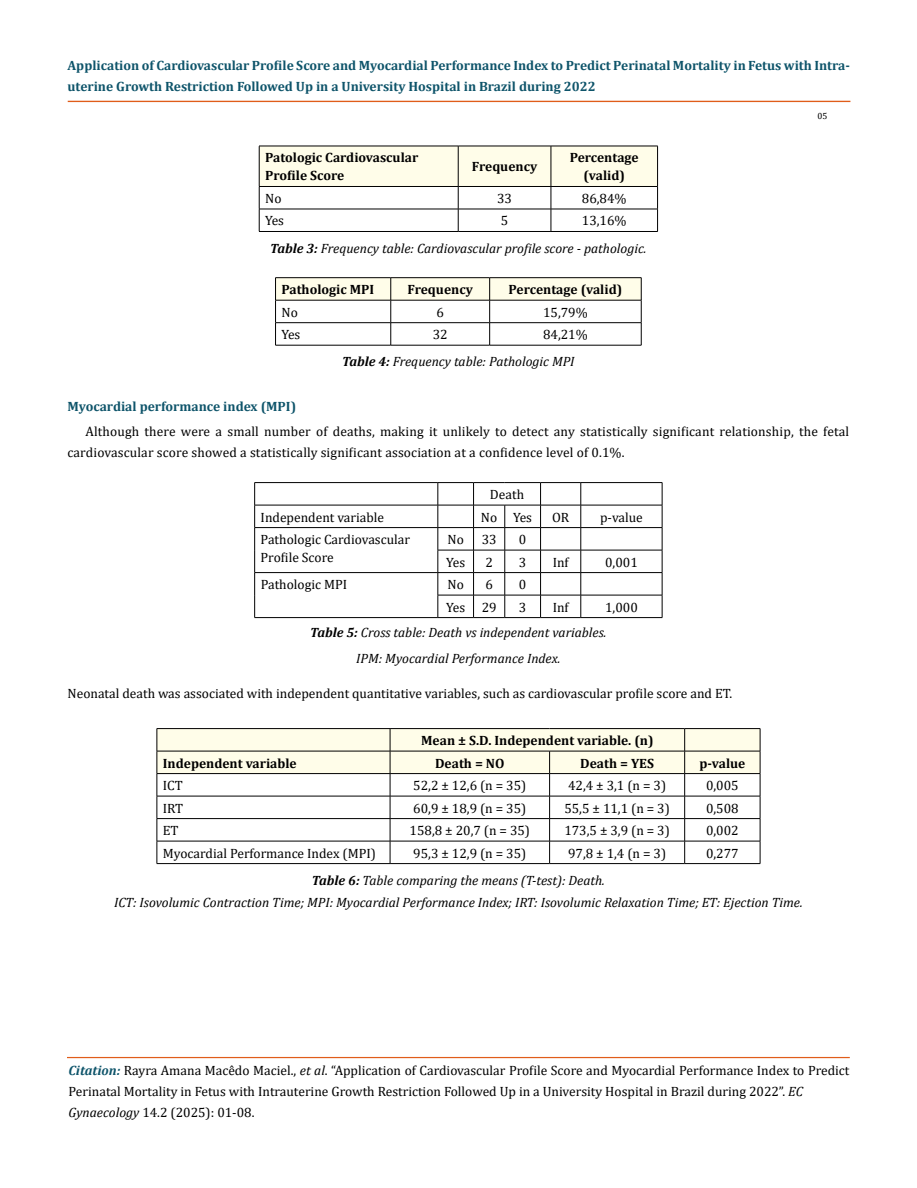
<style>
.page{position:relative;width:917px;height:1188px;background:#fff}
.page>*{position:absolute;margin:0;border:0;box-sizing:border-box;transform-origin:0 0}
.t1{font:13.5px/21px "Cambria";color:#000}
.t2{font:italic 13.5px/27.2px "Cambria";color:#000}
.t3{font:700 13.5px/21px "Cambria";color:#0e546a}
.t4{font:700 13.5px/18px "Cambria";color:#000}
.t5{font:9px "Cambria";color:#000}
.s1{font-style:normal}
.s2{font-weight:700}
.s3{font-weight:700;font-style:italic;color:#0e546a}
.s4{font-style:italic}
</style>
<div class="page">
<div style="left:68px;top:101px;width:782px;height:1px;border:1px solid #e05d1a"></div>
<div style="left:67px;top:1057px;width:782px;height:1px;border:1px solid #e05d1a"></div>
<svg style="left:259px;top:146px;width:399px;height:85px"></svg>
<hr style="left:259px;top:231px;width:199px;height:1px;background:#000">
<hr style="left:458px;top:231px;width:93px;height:1px;background:#000">
<hr style="left:551px;top:231px;width:106px;height:1px;background:#000">
<hr style="left:275px;top:277px;width:116px;height:1px;background:#000">
<hr style="left:391px;top:277px;width:98px;height:1px;background:#000">
<hr style="left:489px;top:277px;width:152px;height:1px;background:#000">
<svg style="left:275px;top:278px;width:367px;height:67px"></svg>
<hr style="left:275px;top:345px;width:116px;height:1px;background:#000">
<hr style="left:391px;top:345px;width:98px;height:1px;background:#000">
<hr style="left:489px;top:345px;width:152px;height:1px;background:#000">
<hr style="left:254px;top:482px;width:184px;height:1px;background:#000">
<hr style="left:438px;top:482px;width:35px;height:1px;background:#000">
<hr style="left:473px;top:482px;width:31px;height:1px;background:#000">
<hr style="left:504px;top:482px;width:36px;height:1px;background:#000">
<hr style="left:540px;top:482px;width:40px;height:1px;background:#000">
<hr style="left:580px;top:482px;width:82px;height:1px;background:#000">
<hr style="left:254px;top:505px;width:184px;height:1px;background:#000">
<hr style="left:438px;top:505px;width:35px;height:1px;background:#000">
<hr style="left:473px;top:505px;width:31px;height:1px;background:#000">
<hr style="left:504px;top:505px;width:36px;height:1px;background:#000">
<hr style="left:540px;top:505px;width:40px;height:1px;background:#000">
<hr style="left:580px;top:505px;width:82px;height:1px;background:#000">
<hr style="left:254px;top:527px;width:184px;height:1px;background:#000">
<hr style="left:438px;top:527px;width:35px;height:1px;background:#000">
<hr style="left:473px;top:527px;width:31px;height:1px;background:#000">
<hr style="left:504px;top:527px;width:36px;height:1px;background:#000">
<hr style="left:540px;top:527px;width:40px;height:1px;background:#000">
<hr style="left:580px;top:527px;width:82px;height:1px;background:#000">
<hr style="left:437px;top:550px;width:36px;height:1px;background:#000">
<hr style="left:473px;top:550px;width:31px;height:1px;background:#000">
<hr style="left:504px;top:550px;width:36px;height:1px;background:#000">
<hr style="left:540px;top:550px;width:40px;height:1px;background:#000">
<hr style="left:580px;top:550px;width:82px;height:1px;background:#000">
<hr style="left:254px;top:572px;width:184px;height:1px;background:#000">
<hr style="left:438px;top:572px;width:35px;height:1px;background:#000">
<hr style="left:473px;top:572px;width:31px;height:1px;background:#000">
<hr style="left:504px;top:572px;width:36px;height:1px;background:#000">
<hr style="left:540px;top:572px;width:40px;height:1px;background:#000">
<hr style="left:580px;top:572px;width:82px;height:1px;background:#000">
<svg style="left:254px;top:483px;width:1px;height:134px"></svg>
<hr style="left:437px;top:595px;width:36px;height:1px;background:#000">
<svg style="left:437px;top:483px;width:1px;height:134px"></svg>
<hr style="left:473px;top:595px;width:31px;height:1px;background:#000">
<svg style="left:473px;top:483px;width:1px;height:134px"></svg>
<hr style="left:504px;top:595px;width:36px;height:1px;background:#000">
<svg style="left:504px;top:505px;width:1px;height:112px"></svg>
<hr style="left:540px;top:595px;width:40px;height:1px;background:#000">
<svg style="left:540px;top:483px;width:1px;height:134px"></svg>
<hr style="left:580px;top:595px;width:82px;height:1px;background:#000">
<svg style="left:580px;top:483px;width:1px;height:134px"></svg>
<svg style="left:662px;top:483px;width:1px;height:134px"></svg>
<hr style="left:254px;top:617px;width:184px;height:1px;background:#000">
<hr style="left:438px;top:617px;width:35px;height:1px;background:#000">
<hr style="left:473px;top:617px;width:31px;height:1px;background:#000">
<hr style="left:504px;top:617px;width:36px;height:1px;background:#000">
<hr style="left:540px;top:617px;width:40px;height:1px;background:#000">
<hr style="left:580px;top:617px;width:82px;height:1px;background:#000">
<hr style="left:157px;top:728px;width:233px;height:1px;background:#000">
<hr style="left:390px;top:728px;width:159px;height:1px;background:#000">
<hr style="left:549px;top:728px;width:135px;height:1px;background:#000">
<hr style="left:684px;top:728px;width:76px;height:1px;background:#000">
<svg style="left:157px;top:729px;width:603px;height:134px"></svg>
<hr style="left:157px;top:863px;width:233px;height:1px;background:#000">
<hr style="left:390px;top:863px;width:159px;height:1px;background:#000">
<hr style="left:549px;top:863px;width:135px;height:1px;background:#000">
<hr style="left:684px;top:863px;width:76px;height:1px;background:#000">
<p class="t3" style="left:68px;top:54px;width:783px">Application of Cardiovascular Profile Score and Myocardial Performance Index to Predict Perinatal Mortality in Fetus with Intra&shy;uterine Growth Restriction Followed Up in a University Hospital in Brazil during 2022</p>
<p class="t5" style="left:817px;top:110px;width:11px">05</p>
<p class="t4" style="left:265px;top:148px;width:155px">Patologic Cardiovascular<br>Profile Score</p>
<p class="t4" style="left:472px;top:157px;width:67px">Frequency</p>
<p class="t4" style="left:569px;top:148px;width:71px;text-align:center">Percentage (valid)</p>
<p class="t1" style="left:265px;top:188px;width:18px">No</p>
<p class="t1" style="left:497px;top:188px;width:16px">33</p>
<p class="t1" style="left:582px;top:188px;width:46px">86,84%</p>
<p class="t1" style="left:265px;top:210px;width:20px">Yes</p>
<p class="t1" style="left:501px;top:210px;width:9px">5</p>
<p class="t2" style="left:270px;top:207px;width:378px;text-indent:312px"><span class="s1">13,16%<br></span><span class="s2">Table 3:</span> Frequency table: Cardiovascular profile score - pathologic.</p>
<p class="t4" style="left:281px;top:280px;width:94px">Pathologic MPI</p>
<p class="t4" style="left:407px;top:280px;width:67px">Frequency</p>
<p class="t4" style="left:508px;top:280px;width:115px">Percentage (valid)</p>
<p class="t1" style="left:281px;top:302px;width:18px">No</p>
<p class="t1" style="left:436px;top:302px;width:9px">6</p>
<p class="t1" style="left:543px;top:302px;width:46px">15,79%</p>
<p class="t1" style="left:281px;top:324px;width:20px">Yes</p>
<p class="t1" style="left:432px;top:324px;width:16px">32</p>
<p class="t2" style="left:342px;top:320px;width:247px;text-indent:201px"><span class="s1">84,21%<br></span><span class="s2">Table 4:</span> Frequency table: Pathologic MPI</p>
<p class="t3" style="left:67px;top:395px;width:230px">Myocardial performance index (MPI)</p>
<p class="t1" style="left:67px;top:421px;width:783px;text-indent:18px">Although there were a small number of deaths, making it unlikely to detect any statistically significant relationship, the fetal cardiovascular score showed a statistically significant association at a confidence level of 0.1%.</p>
<p class="t1" style="left:490px;top:484px;width:36px">Death</p>
<p class="t1" style="left:261px;top:506px;width:125px">Independent variable</p>
<p class="t1" style="left:481px;top:506px;width:53px">No Yes</p>
<p class="t1" style="left:552px;top:506px;width:19px">OR</p>
<p class="t1" style="left:600px;top:506px;width:44px">p-value</p>
<p class="t1" style="left:261px;top:530px;width:151px;line-height:18px">Pathologic Cardiovascular<br>Profile Score</p>
<p class="t1" style="left:447px;top:529px;width:18px">No</p>
<p class="t1" style="left:481px;top:529px;width:16px">33</p>
<p class="t1" style="left:519px;top:529px;width:9px">0</p>
<p class="t1" style="left:446px;top:551px;width:20px">Yes</p>
<p class="t1" style="left:485px;top:551px;width:9px">2</p>
<p class="t1" style="left:519px;top:551px;width:9px">3</p>
<p class="t1" style="left:552px;top:551px;width:17px">Inf</p>
<p class="t1" style="left:605px;top:551px;width:34px">0,001</p>
<p class="t1" style="left:261px;top:574px;width:88px">Pathologic MPI</p>
<p class="t1" style="left:447px;top:574px;width:18px">No</p>
<p class="t1" style="left:485px;top:574px;width:9px">6</p>
<p class="t1" style="left:519px;top:574px;width:9px">0</p>
<p class="t1" style="left:446px;top:596px;width:52px">Yes 29</p>
<p class="t1" style="left:519px;top:596px;width:9px">3</p>
<p class="t1" style="left:552px;top:596px;width:17px">Inf</p>
<p class="t1" style="left:605px;top:596px;width:34px">1,000</p>
<p class="t2" style="left:310px;top:619px;width:298px"><span class="s2">Table 5:</span> Cross table: Death vs independent variables.</p>
<p class="t2" style="left:356px;top:644px;width:206px">IPM: Myocardial Performance Index.</p>
<p class="t1" style="left:68px;top:683px;width:666px">Neonatal death was associated with independent quantitative variables, such as cardiovascular profile score and ET.</p>
<p class="t4" style="left:421px;top:731px;width:234px">Mean ± S.D. Independent variable. (n)</p>
<p class="t4" style="left:163px;top:754px;width:135px">Independent variable</p>
<p class="t4" style="left:435px;top:754px;width:71px">Death = NO</p>
<p class="t4" style="left:580px;top:754px;width:75px">Death = YES</p>
<p class="t4" style="left:699px;top:754px;width:48px">p-value</p>
<p class="t1" style="left:163px;top:775px;width:21px">ICT</p>
<p class="t1" style="left:413px;top:775px;width:115px">52,2 ± 12,6 (n = 35)</p>
<p class="t1" style="left:568px;top:775px;width:100px">42,4 ± 3,1 (n = 3)</p>
<p class="t1" style="left:706px;top:775px;width:34px">0,005</p>
<p class="t1" style="left:163px;top:797px;width:22px">IRT</p>
<p class="t1" style="left:413px;top:797px;width:115px">60,9 ± 18,9 (n = 35)</p>
<p class="t1" style="left:564px;top:797px;width:107px">55,5 ± 11,1 (n = 3)</p>
<p class="t1" style="left:706px;top:797px;width:34px">0,508</p>
<p class="t1" style="left:163px;top:820px;width:17px">ET</p>
<p class="t1" style="left:409px;top:820px;width:122px">158,8 ± 20,7 (n = 35)</p>
<p class="t1" style="left:564px;top:820px;width:107px">173,5 ± 3,9 (n = 3)</p>
<p class="t1" style="left:706px;top:820px;width:34px">0,002</p>
<p class="t1" style="left:163px;top:842px;width:214px">Myocardial Performance Index (MPI)</p>
<p class="t1" style="left:413px;top:842px;width:115px">95,3 ± 12,9 (n = 35)</p>
<p class="t1" style="left:568px;top:842px;width:100px">97,8 ± 1,4 (n = 3)</p>
<p class="t1" style="left:706px;top:842px;width:34px">0,277</p>
<p class="t2" style="left:114px;top:868px;width:690px;line-height:22.5px;text-align:center"><span class="s2">Table 6:</span> Table comparing the means (T-test): Death.<br>ICT: Isovolumic Contraction Time; MPI: Myocardial Performance Index; IRT: Isovolumic Relaxation Time; ET: Ejection Time.</p>
<p class="t1" style="left:68px;top:1060px;width:782px"><span class="s3">Citation:</span> Rayra Amana Macêdo Maciel., <span class="s4">et al</span>. “Application of Cardiovascular Profile Score and Myocardial Performance Index to Predict<br>Perinatal Mortality in Fetus with Intrauterine Growth Restriction Followed Up in a University Hospital in Brazil during 2022”. <span class="s4">EC<br>Gynaecology</span> 14.2 (2025): 01-08.</p>
</div>
